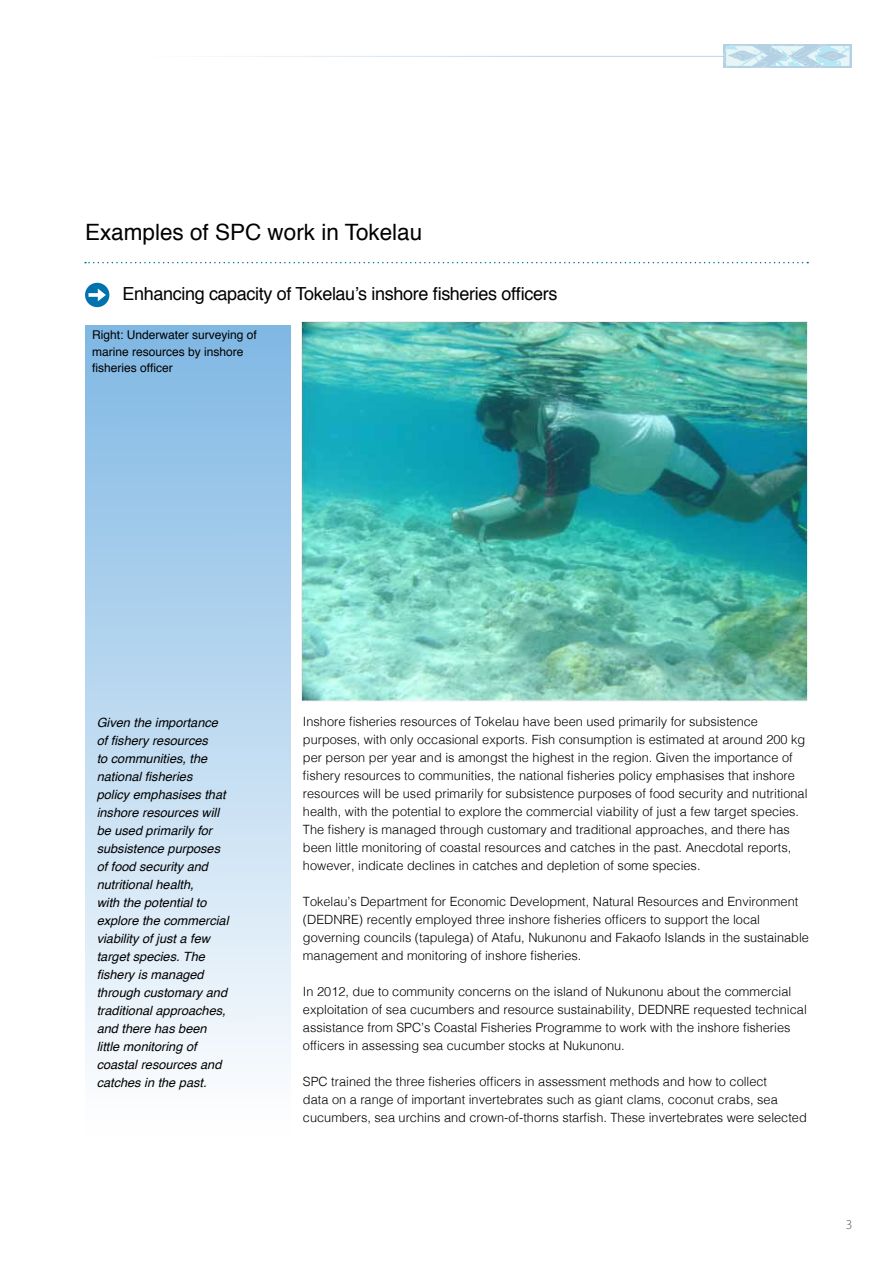
<style>
.page{position:relative;width:893px;height:1263px;background:#fff}
.page>*{position:absolute;margin:0;border:0;box-sizing:border-box;transform-origin:0 0}
.t1{font:22.5px "Helvetica";color:#000}
.t2{font:18px "Helvetica";letter-spacing:-.02em;color:#000}
.t3{font:300 13.5px "Myriad Pro";color:#58595b}
.t4{font:300 12.75px/18px "Helvetica";color:#000}
.t5{font:italic 12.75px/18px "Helvetica";color:#000}
.t6{font:12px/16.5px "Helvetica";color:#000}
</style>
<div class="page">
<hr style="left:43px;top:56px;width:681px;height:1px;background:#1870b9">
<svg style="left:724px;top:44px;width:127px;height:24px;background:#c4e0ec"></svg>
<div style="left:85px;top:325px;width:206px;height:810px;background:linear-gradient(to bottom,#7fb8e4,#fff)"></div>
<div style="left:85px;top:283px;width:24px;height:24px;background:#0073ae;border-radius:50%"></div>
<svg style="left:98px;top:289px;width:8px;height:12px"></svg>
<svg style="left:89px;top:293px;width:10px;height:4px"></svg>
<img style="left:302px;top:322px;width:505px;height:379px">
<svg style="left:85px;top:262px;width:723px;height:1px"></svg>
<h1 class="t1" style="left:85px;top:215px;width:339px">Examples of SPC work in Tokelau</h1>
<h2 class="t2" style="left:123px;top:280px;width:436px">Enhancing capacity of Tokelau’s inshore fisheries officers</h2>
<p class="t6" style="left:92px;top:327px;width:166px">Right: Underwater surveying of marine resources by inshore fisheries officer</p>
<p class="t5" style="left:97px;top:714px;width:133px">Given the importance of fishery resources<br>to communities, the national fisheries<br>policy emphasises that inshore resources will be used primarily for subsistence purposes of food security and nutritional health,<br>with the potential to explore the commercial viability of just a few target species. The fishery is managed through customary and traditional approaches, and there has been little monitoring of coastal resources and catches in the past.</p>
<p class="t4" style="left:303px;top:711px;width:506px">Inshore fisheries resources of Tokelau have been used primarily for subsistence purposes, with only occasional exports. Fish consumption is estimated at around 200 kg per person per year and is amongst the highest in the region. Given the importance of fishery resources to communities, the national fisheries policy emphasises that inshore resources will be used primarily for subsistence purposes of food security and nutritional health, with the potential to explore the commercial viability of just a few target species.<br>The fishery is managed through customary and traditional approaches, and there has been little monitoring of coastal resources and catches in the past. Anecdotal reports, however, indicate declines in catches and depletion of some species.</p>
<p class="t4" style="left:303px;top:891px;width:507px">Tokelau’s Department for Economic Development, Natural Resources and Environment (DEDNRE) recently employed three inshore fisheries officers to support the local governing councils (tapulega) of Atafu, Nukunonu and Fakaofo Islands in the sustainable management and monitoring of inshore fisheries.</p>
<p class="t4" style="left:303px;top:981px;width:505px">In 2012, due to community concerns on the island of Nukunonu about the commercial exploitation of sea cucumbers and resource sustainability, DEDNRE requested technical assistance from SPC’s Coastal Fisheries Programme to work with the inshore fisheries officers in assessing sea cucumber stocks at Nukunonu.</p>
<p class="t4" style="left:303px;top:1071px;width:505px">SPC trained the three fisheries officers in assessment methods and how to collect<br>data on a range of important invertebrates such as giant clams, coconut crabs, sea cucumbers, sea urchins and crown-of-thorns starfish. These invertebrates were selected</p>
<p class="t3" style="left:846px;top:1216px;width:8px">3</p>
</div>
